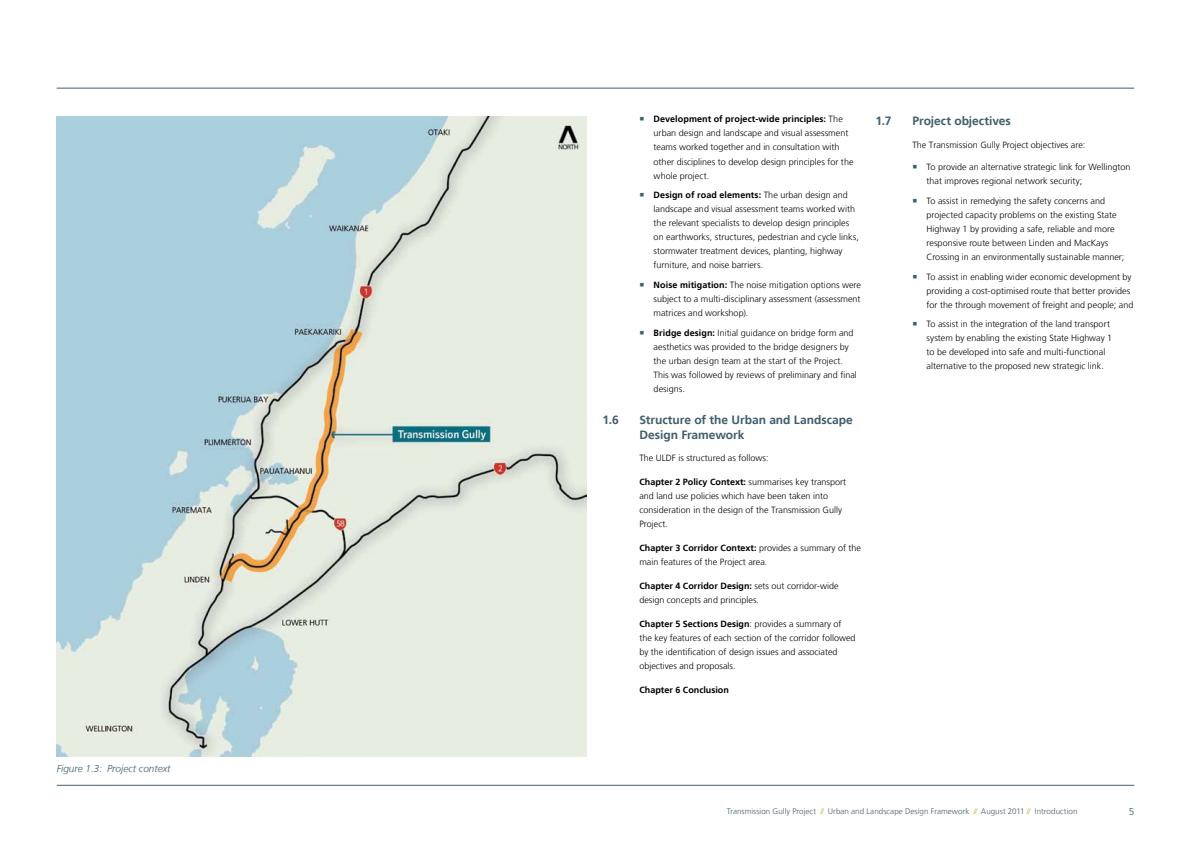
<style>
.page{position:relative;width:1191px;height:842px;background:#fff}
.page>*{position:absolute;margin:0;border:0;box-sizing:border-box;transform-origin:0 0}
.t1{font:700 12px/15px "Frutiger LT";letter-spacing:-.005em;color:#3f5e6b}
.t2{font:italic 300 10px "Frutiger LT";color:#3f5e6b}
.t3{font:300 10px "Frutiger LT";color:#3f5e6b}
.t4{font:300 9px/14px "Frutiger LT";color:#000}
.t5{font:700 9px "Frutiger LT";color:#000}
.t6{font:300 8px "Frutiger LT";letter-spacing:.005em;color:#3f5e6b}
.s1{font-weight:700}
.s2{color:#afbe24}
</style>
<div class="page">
<hr style="left:57px;top:88px;width:1077px;height:1px;background:#3f5e6b">
<hr style="left:57px;top:785px;width:1077px;height:1px;background:#3f5e6b">
<img style="left:57px;top:116px;width:530px;height:641px">
<p class="t2" style="left:57px;top:763px;width:115px">Figure 1.3: Project context</p>
<p class="t4" style="left:653px;top:112px;width:201px"><span class="s1">Development of project-wide principles:</span> The urban design and landscape and visual assessment teams worked together and in consultation with other disciplines to develop design principles for the whole project.</p>
<p class="t4" style="left:653px;top:188px;width:207px"><span class="s1">Design of road elements:</span> The urban design and landscape and visual assessment teams worked with the relevant specialists to develop design principles on earthworks, structures, pedestrian and cycle links, stormwater treatment devices, planting, highway furniture, and noise barriers.</p>
<p class="t4" style="left:653px;top:278px;width:209px;text-align:justify"><span class="s1">Noise mitigation:</span> The noise mitigation options were subject to a multi-disciplinary assessment (assessment matrices and workshop).</p>
<p class="t4" style="left:653px;top:326px;width:205px"><span class="s1">Bridge design:</span> Initial guidance on bridge form and aesthetics was provided to the bridge designers by the urban design team at the start of the Project.<br>This was followed by reviews of preliminary and final designs.</p>
<h1 class="t1" style="left:602px;top:412px;width:18px">1.6</h1>
<h1 class="t1" style="left:639px;top:412px;width:215px">Structure of the Urban and Landscape<br>Design Framework</h1>
<p class="t4" style="left:639px;top:451px;width:131px">The ULDF is structured as follows:</p>
<p class="t4" style="left:639px;top:475px;width:208px"><span class="s1">Chapter 2 Policy Context:</span> summarises key transport and land use policies which have been taken into consideration in the design of the Transmission Gully Project.</p>
<p class="t4" style="left:639px;top:541px;width:223px"><span class="s1">Chapter 3 Corridor Context:</span> provides a summary of the main features of the Project area.</p>
<p class="t4" style="left:639px;top:579px;width:201px"><span class="s1">Chapter 4 Corridor Design:</span> sets out corridor-wide design concepts and principles.</p>
<p class="t4" style="left:639px;top:617px;width:218px"><span class="s1">Chapter 5 Sections Design</span>: provides a summary of the key features of each section of the corridor followed by the identification of design issues and associated objectives and proposals.</p>
<p class="t5" style="left:639px;top:684px;width:91px">Chapter 6 Conclusion</p>
<h1 class="t1" style="left:875px;top:114px;width:18px">1.7</h1>
<h1 class="t1" style="left:912px;top:114px;width:100px">Project objectives</h1>
<p class="t4" style="left:912px;top:138px;width:174px">The Transmission Gully Project objectives are:</p>
<p class="t4" style="left:926px;top:160px;width:205px">To provide an alternative strategic link for Wellington that improves regional network security;</p>
<p class="t4" style="left:926px;top:194px;width:199px">To assist in remedying the safety concerns and projected capacity problems on the existing State Highway 1 by providing a safe, reliable and more responsive route between Linden and MacKays Crossing in an environmentally sustainable manner;</p>
<p class="t4" style="left:926px;top:270px;width:208px">To assist in enabling wider economic development by providing a cost-optimised route that better provides for the through movement of freight and people; and</p>
<p class="t4" style="left:926px;top:317px;width:187px">To assist in the integration of the land transport system by enabling the existing State Highway 1 to be developed into safe and multi-functional alternative to the proposed new strategic link.</p>
<p class="t6" style="left:727px;top:806px;width:352px">Transmission Gully Project <span class="s2">//</span> Urban and Landscape Design Framework <span class="s2">//</span> August 2011 <span class="s2">//</span> Introduction</p>
<p class="t3" style="left:1128px;top:805px;width:7px">5</p>
</div>
